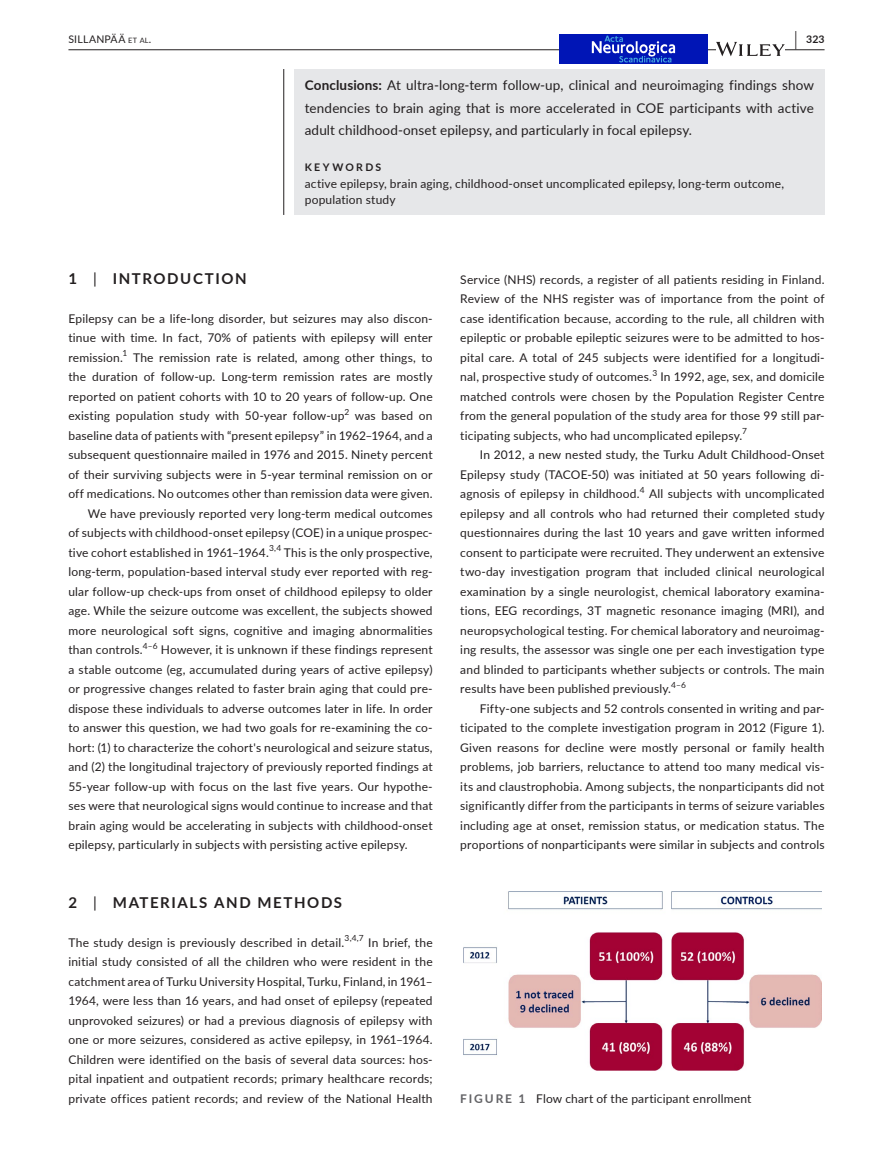
<style>
.page{position:relative;width:893px;height:1174px;background:#fff}
.page>*{position:absolute;margin:0;border:0;box-sizing:border-box;transform-origin:0 0}
.t1{font:700 15px "Lato";letter-spacing:.11em;color:#231f20}
.t2{font:13.5px/22.5px "Lato";letter-spacing:.01em;color:#231f20;text-align:justify}
.t3{font:12px/19.5px "Lato";letter-spacing:.015em;color:#231f20;text-align:justify}
.t4{font:10.5px "Lato";letter-spacing:.015em;color:#231f20}
.t5{font:700 10.5px "Lato";letter-spacing:.22em;color:#231f20}
.t6{font:8.4px "Lato";color:#231f20}
.s1{font-style:inherit}
.s2{font-size:7.35px}
.s3{font-size:19.5px}
.s4{font-weight:700}
.s5{font-weight:400}
.s6{font-weight:700;color:#636366}
</style>
<div class="page">
<hr style="left:68px;top:49px;width:756px;height:1px;background:#231f20">
<div style="left:559px;top:34px;width:149px;height:30px;background:#0015b6"></div>
<svg style="left:592px;top:36px;width:83px;height:27px"></svg>
<svg style="left:716px;top:42px;width:69px;height:14px"></svg>
<div style="left:294px;top:69px;width:530px;height:146px;background:#e6e7e9"></div>
<hr style="left:283px;top:69px;width:1px;height:146px;background:#231f20">
<img style="left:464px;top:891px;width:357px;height:179px">
<p class="t4" style="left:68px;top:31px;width:85px">SILLANP<span class="s1">ÄÄ</span> <span class="s2">et al</span>.</p>
<p class="t5" style="left:795px;top:31px;width:31px"><span class="s3">|</span> 323</p>
<p class="t2" style="left:305px;top:74px;width:511px"><span class="s4">Conclusions:</span> At ultra-long-term follow-up, clinical and neuroimaging findings show tendencies to brain aging that is more accelerated in COE participants with active adult childhood-onset epilepsy, and particularly in focal epilepsy.</p>
<p class="t5" style="left:305px;top:160px;width:78px">KEYWORDS</p>
<p class="t3" style="left:305px;top:175px;width:481px;line-height:16.5px">active epilepsy, brain aging, childhood-onset uncomplicated epilepsy, long-term outcome, population study</p>
<p class="t1" style="left:68px;top:267px;width:180px">1 <span class="s5">|</span> INTRODUCTION</p>
<p class="t3" style="left:68px;top:308px;width:366px">Epilepsy can be a life-long disorder, but seizures may also discon&shy;tinue with time. In fact, 70% of patients with epilepsy will enter remission.<sup>1</sup> The remission rate is related, among other things, to the duration of follow-up. Long-term remission rates are mostly reported on patient cohorts with 10 to 20 years of follow-up. One existing population study with 50-year follow-up<sup>2</sup></p>
<p class="t3" style="left:355px;top:405px;width:79px">was based on</p>
<p class="t3" style="left:68px;top:425px;width:366px">baseline data of patients with “present epilepsy” in 1962–1964, and a</p>
<p class="t3" style="left:68px;top:444px;width:366px">subsequent questionnaire mailed in 1976 and 2015. Ninety percent</p>
<p class="t3" style="left:68px;top:464px;width:366px">of their surviving subjects were in 5-year terminal remission on or</p>
<p class="t3" style="left:68px;top:483px;width:366px">off medications. No outcomes other than remission data were given.</p>
<p class="t3" style="left:88px;top:503px;width:346px">We have previously reported very long-term medical outcomes</p>
<p class="t3" style="left:68px;top:522px;width:366px">of subjects with childhood-onset epilepsy (COE) in a unique prospec-</p>
<p class="t3" style="left:68px;top:542px;width:202px">tive cohort established in 1961–1964.</p>
<p class="t6" style="left:269px;top:542px;width:14px">3,4</p>
<p class="t3" style="left:68px;top:542px;width:366px;text-indent:216px">This is the only prospective, long-term, population-based interval study ever reported with reg&shy;ular follow-up check-ups from onset of childhood epilepsy to older age. While the seizure outcome was excellent, the subjects showed more neurological soft signs, cognitive and imaging abnormalities than controls.</p>
<p class="t6" style="left:143px;top:640px;width:16px">4–6</p>
<p class="t3" style="left:68px;top:639px;width:366px;text-indent:92px">However, it is unknown if these findings represent a stable outcome (eg, accumulated during years of active epilepsy) or progressive changes related to faster brain aging that could pre&shy;dispose these individuals to adverse outcomes later in life. In order to answer this question, we had two goals for re-examining the co&shy;hort: (1) to characterize the cohort's neurological and seizure status, and (2) the longitudinal trajectory of previously reported findings at 55-year follow-up with focus on the last five years. Our hypothe&shy;ses were that neurological signs would continue to increase and that brain aging would be accelerating in subjects with childhood-onset epilepsy, particularly in subjects with persisting active epilepsy.</p>
<p class="t1" style="left:68px;top:891px;width:275px">2 <span class="s5">|</span> MATERIALS AND METHODS</p>
<p class="t3" style="left:68px;top:932px;width:277px">The study design is previously described in detail.</p>
<p class="t6" style="left:345px;top:932px;width:21px">3,4,7</p>
<p class="t3" style="left:68px;top:932px;width:366px;text-indent:300px">In brief, the initial study consisted of all the children who were resident in the catchment area of Turku University Hospital, Turku, Finland, in 1961– 1964, were less than 16 years, and had onset of epilepsy (repeated unprovoked seizures) or had a previous diagnosis of epilepsy with one or more seizures, considered as active epilepsy, in 1961–1964.<br>Children were identified on the basis of several data sources: hos&shy;pital inpatient and outpatient records; primary healthcare records; private offices patient records; and review of the National Health</p>
<p class="t3" style="left:460px;top:269px;width:366px">Service (NHS) records, a register of all patients residing in Finland.<br>Review of the NHS register was of importance from the point of case identification because, according to the rule, all children with epileptic or probable epileptic seizures were to be admitted to hos&shy;pital care. A total of 245 subjects were identified for a longitudi&shy;nal, prospective study of outcomes.<sup>3</sup> In 1992, age, sex, and domicile matched controls were chosen by the Population Register Centre from the general population of the study area for those 99 still par&shy;ticipating subjects, who had uncomplicated epilepsy.<sup>7</sup></p>
<p class="t3" style="left:460px;top:444px;width:366px;text-indent:20px">In 2012, a new nested study, the Turku Adult Childhood-Onset Epilepsy study (TACOE-50) was initiated at 50 years following di&shy;agnosis of epilepsy in childhood.</p>
<p class="t6" style="left:640px;top:484px;width:6px">4</p>
<p class="t3" style="left:460px;top:483px;width:366px;text-indent:189px">All subjects with uncomplicated epilepsy and all controls who had returned their completed study questionnaires during the last 10 years and gave written informed consent to participate were recruited. They underwent an extensive two-day investigation program that included clinical neurological examination by a single neurologist, chemical laboratory examina&shy;tions, EEG recordings, 3T magnetic resonance imaging (MRI), and neuropsychological testing. For chemical laboratory and neuroimag&shy;ing results, the assessor was single one per each investigation type and blinded to participants whether subjects or controls. The main results have been published previously.</p>
<p class="t6" style="left:671px;top:679px;width:16px">4–6</p>
<p class="t3" style="left:460px;top:698px;width:366px;text-indent:20px">Fifty-one subjects and 52 controls consented in writing and par&shy;ticipated to the complete investigation program in 2012 (Figure 1).<br>Given reasons for decline were mostly personal or family health problems, job barriers, reluctance to attend too many medical vis&shy;its and claustrophobia. Among subjects, the nonparticipants did not significantly differ from the participants in terms of seizure variables including age at onset, remission status, or medication status. The proportions of nonparticipants were similar in subjects and controls</p>
<p class="t3" style="left:460px;top:1088px;width:293px"><span class="s6">FIGURE 1</span> Flow chart of the participant enrollment</p>
</div>
